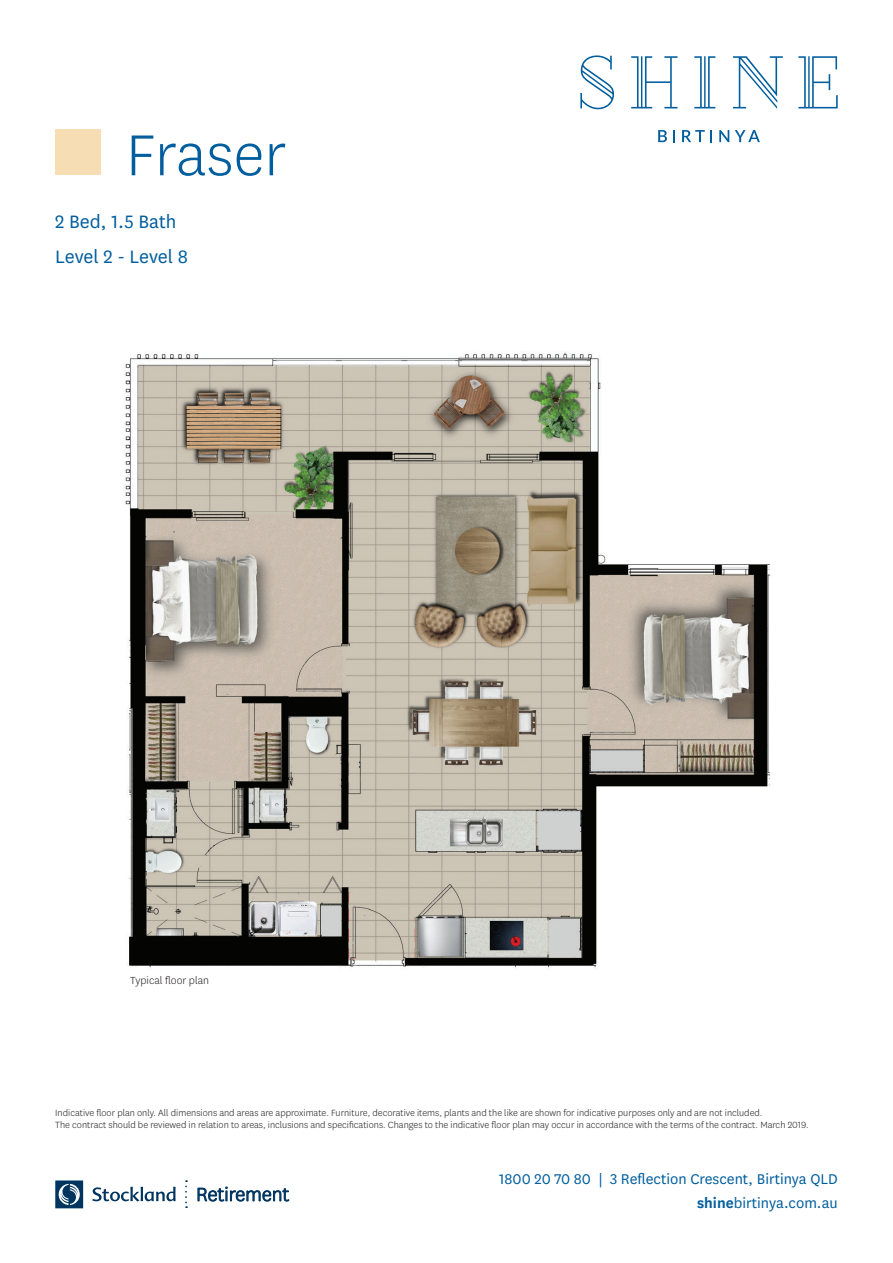
<style>
.page{position:relative;width:893px;height:1263px;background:#fff}
.page>*{position:absolute;margin:0;border:0;box-sizing:border-box;transform-origin:0 0}
.t1{font:67.5px "National Light PL";color:#005e9e}
.t2{font:21.75px "National Light PL";color:#003560}
.t3{font:21px "National Book PL";color:#005e9e}
.t4{font:16.5px/24px "National Book PL";color:#005e9e;text-align:right}
.t5{font:12px "National Light PL";color:#231f20}
.t6{font:10.5px/12.6px "National Light PL";color:#231f20}
.s1{font-family:"National Semibold PL"}
</style>
<div class="page">
<div style="left:55px;top:130px;width:46px;height:45px;background:#f6ddb4"></div>
<svg style="left:658px;top:130px;width:9px;height:12px"></svg>
<svg style="left:673px;top:130px;width:2px;height:12px"></svg>
<svg style="left:682px;top:130px;width:30px;height:12px"></svg>
<svg style="left:719px;top:130px;width:10px;height:12px"></svg>
<svg style="left:735px;top:130px;width:25px;height:12px"></svg>
<svg style="left:631px;top:56px;width:46px;height:52px"></svg>
<svg style="left:580px;top:55px;width:34px;height:54px"></svg>
<svg style="left:694px;top:56px;width:21px;height:52px"></svg>
<svg style="left:798px;top:56px;width:40px;height:52px"></svg>
<svg style="left:733px;top:56px;width:50px;height:53px"></svg>
<svg style="left:198px;top:1187px;width:91px;height:14px"></svg>
<svg style="left:185px;top:1180px;width:2px;height:28px"></svg>
<svg style="left:92px;top:1187px;width:84px;height:14px"></svg>
<svg style="left:55px;top:1180px;width:28px;height:28px"></svg>
<img style="left:125px;top:352px;width:646px;height:616px">
<h1 class="t1" style="left:126px;top:113px;width:162px">Fraser</h1>
<h3 class="t3" style="left:55px;top:208px;width:123px">2 Bed, 1.5 Bath</h3>
<h3 class="t3" style="left:55px;top:243px;width:134px">Level 2 - Level 8</h3>
<p class="t5" style="left:130px;top:972px;width:81px">Typical floor plan</p>
<p class="t6" style="left:55px;top:1106px;width:755px">Indicative floor plan only. All dimensions and areas are approximate. Furniture, decorative items, plants and the like are shown for indicative purposes only and are not included.<br>The contract should be reviewed in relation to areas, inclusions and specifications. Changes to the indicative floor plan may occur in accordance with the terms of the contract. March 2019.</p>
<h2 class="t2" style="left:196px;top:1181px;width:95px">Retirement</h2>
<h3 class="t4" style="left:499px;top:1166px;width:340px">1800 20 70 80 | 3 Reflection Crescent, Birtinya QLD <span class="s1">shine</span>birtinya.com.au</h3>
</div>
